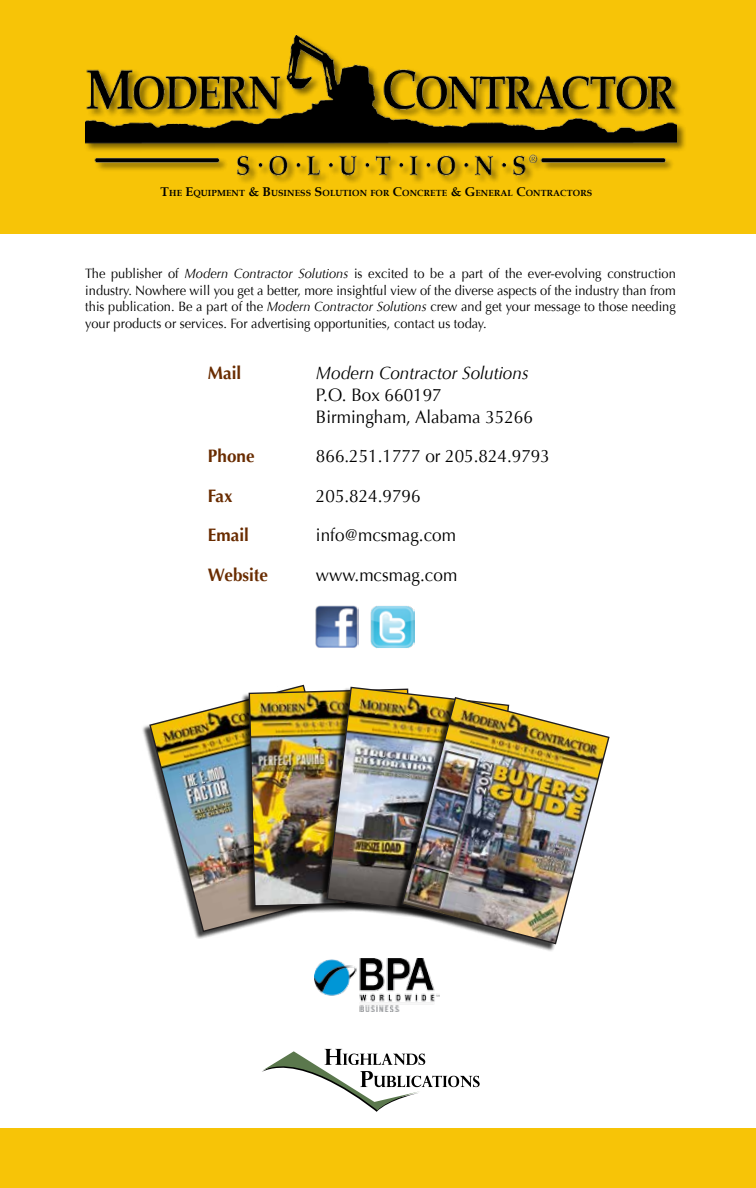
<style>
.page{position:relative;width:756px;height:1188px;background:#fff}
.page>*{position:absolute;margin:0;border:0;box-sizing:border-box;transform-origin:0 0}
.t1{font:18px/21.6px "Optima";color:#000;scale:.95 1}
.t2{font:italic 18px "Optima";color:#000;scale:.95 1}
.t3{font:700 18px "Optima";color:#692c00;scale:.95 1}
.t4{font:13.5px/16.5px "Optima";color:#000;text-align:justify;scale:.95 1}
.t5{font:700 8.85px "Book Antiqua";letter-spacing:.015em;color:#000}
.s1{font-size:12.6px}
.s2{font-style:italic}
</style>
<div class="page">
<div style="left:0;top:1128px;width:756px;height:60px;background:#f7c407"></div>
<hr style="left:755px;top:226px;width:1px;height:60px;background:#692c00">
<img style="left:314px;top:958px;width:125px;height:54px">
<svg style="left:262px;top:1049px;width:218px;height:63px"></svg>
<div style="left:0;top:0;width:756px;height:234px;background:#f7c407"></div>
<div style="left:84px;top:35px;width:603px;height:149px;background:#000;opacity:.5"></div>
<img style="left:85px;top:36px;width:592px;height:146px">
<div style="left:141px;top:685px;width:215px;height:254px;background:#000;opacity:.75"></div>
<img style="left:148px;top:684px;width:208px;height:249px">
<div style="left:241px;top:689px;width:172px;height:225px;background:#000;opacity:.75"></div>
<img style="left:248px;top:688px;width:70px;height:220px">
<div style="left:318px;top:687px;width:190px;height:238px;background:#000;opacity:.75"></div>
<img style="left:326px;top:686px;width:182px;height:232px">
<div style="left:393px;top:698px;width:215px;height:253px;background:#000;opacity:.75"></div>
<img style="left:401px;top:696px;width:209px;height:249px">
<img style="left:315px;top:605px;width:44px;height:43px">
<img style="left:370px;top:606px;width:44px;height:42px">
<p class="t5" style="left:161px;top:188px;width:433px"><span class="s1">T</span>HE <span class="s1">E</span>QUIPMENT <span class="s1">&amp; B</span>USINESS <span class="s1">S</span>OLUTION FOR <span class="s1">C</span>ONCRETE <span class="s1">&amp; G</span>ENERAL <span class="s1">C</span>ONTRACTORS</p>
<p class="t4" style="left:85px;top:265px;width:623px">The publisher of <span class="s2">Modern Contractor Solutions</span> is excited to be a part of the ever-evolving construction industry. Nowhere will you get a better, more insightful view of the diverse aspects of the industry than from this publication. Be a part of the <span class="s2">Modern Contractor Solutions</span> crew and get your message to those needing your products or services. For advertising opportunities, contact us today.</p>
<h1 class="t3" style="left:208px;top:363px;width:37px">Mail</h1>
<h1 class="t2" style="left:316px;top:363px;width:225px">Modern Contractor Solutions</h1>
<h1 class="t1" style="left:316px;top:384px;width:230px">P.O. Box 660197<br>Birmingham, Alabama 35266</h1>
<h1 class="t3" style="left:208px;top:446px;width:51px">Phone</h1>
<h1 class="t1" style="left:316px;top:445px;width:248px">866.251.1777 or 205.824.9793</h1>
<h1 class="t3" style="left:208px;top:485px;width:28px">Fax</h1>
<h1 class="t1" style="left:316px;top:485px;width:112px">205.824.9796</h1>
<h1 class="t3" style="left:208px;top:525px;width:45px">Email</h1>
<h1 class="t1" style="left:316px;top:525px;width:149px">info@mcsmag.com</h1>
<h1 class="t3" style="left:208px;top:564px;width:65px">Website</h1>
<h1 class="t1" style="left:316px;top:564px;width:150px">www.mcsmag.com</h1>
</div>
